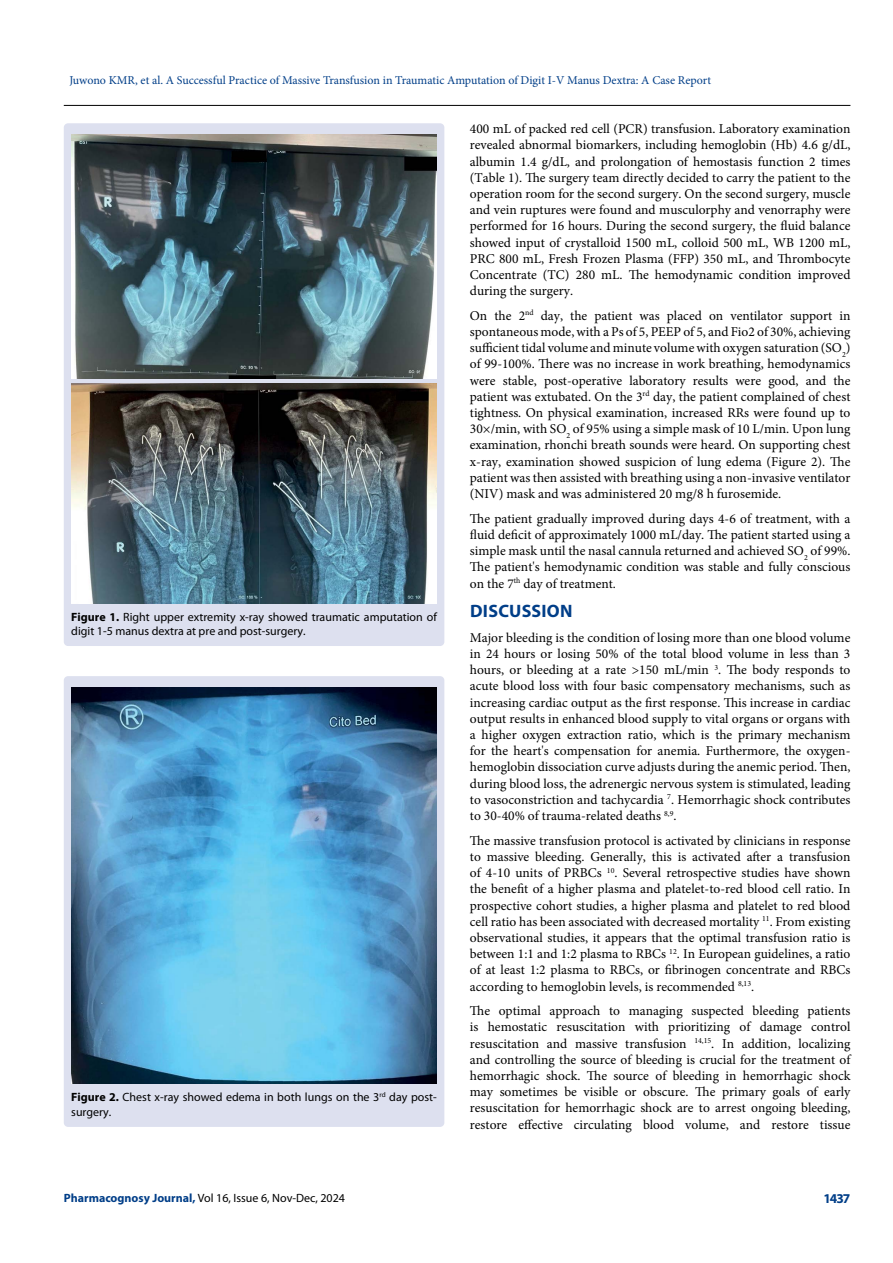
<style>
.page{position:relative;width:893px;height:1263px;background:#fff}
.page>*{position:absolute;margin:0;border:0;box-sizing:border-box;transform-origin:0 0}
.t1{font:700 18px "Myriad Pro";letter-spacing:.015em;color:#003e88}
.t2{font:13.5px/16.2px "Minion Pro";color:#000;text-align:justify}
.t3{font:700 13.5px "Myriad Pro";color:#003e88}
.t4{font:12px/14.4px "Myriad Pro";color:#000}
.t5{font:12px "Minion Pro";color:#003e88}
.s1{font-weight:700}
.s2{font-weight:700;color:#003e88}
</style>
<div class="page">
<hr style="left:64px;top:105px;width:786px;height:1px;background:#000">
<div style="left:64px;top:123px;width:380px;height:523px;background:#dde0ef;border-radius:4px"></div>
<img style="left:71px;top:134px;width:366px;height:245px">
<img style="left:71px;top:383px;width:366px;height:220px">
<div style="left:64px;top:676px;width:380px;height:451px;background:#dde0ef;border-radius:4px"></div>
<img style="left:71px;top:687px;width:366px;height:397px">
<p class="t5" style="left:69px;top:72px;width:643px">Juwono KMR, et al. A Successful Practice of Massive Transfusion in Traumatic Amputation of Digit I-V Manus Dextra: A Case Report</p>
<p class="t4" style="left:71px;top:609px;width:367px"><span class="s1">Figure 1.</span> Right upper extremity x-ray showed traumatic amputation of digit 1-5 manus dextra at pre and post-surgery.</p>
<p class="t4" style="left:71px;top:1090px;width:367px"><span class="s1">Figure 2.</span> Chest x-ray showed edema in both lungs on the 3<sup>rd</sup> day post&shy;surgery.</p>
<p class="t4" style="left:64px;top:1190px;width:283px"><span class="s2">Pharmacognosy Journal,</span> Vol 16, Issue 6, Nov-Dec, 2024</p>
<p class="t2" style="left:470px;top:121px;width:382px">400 mL of packed red cell (PCR) transfusion. Laboratory examination revealed abnormal biomarkers, including hemoglobin (Hb) 4.6 g/dL, albumin 1.4 g/dL, and prolongation of hemostasis function 2 times (Table 1). The surgery team directly decided to carry the patient to the operation room for the second surgery. On the second surgery, muscle and vein ruptures were found and musculorphy and venorraphy were performed for 16 hours. During the second surgery, the fluid balance showed input of crystalloid 1500 mL, colloid 500 mL, WB 1200 mL, PRC 800 mL, Fresh Frozen Plasma (FFP) 350 mL, and Thrombocyte Concentrate (TC) 280 mL. The hemodynamic condition improved during the surgery.</p>
<p class="t2" style="left:470px;top:307px;width:382px">On the 2<sup>nd</sup> day, the patient was placed on ventilator support in spontaneous mode, with a Ps of 5, PEEP of 5, and Fio2 of 30%, achieving sufficient tidal volume and minute volume with oxygen saturation (SO<sub>2</sub>) of 99-100%. There was no increase in work breathing, hemodynamics were stable, post-operative laboratory results were good, and the patient was extubated. On the 3<sup>rd</sup> day, the patient complained of chest tightness. On physical examination, increased RRs were found up to 30×/min, with SO<sub>2</sub> of 95% using a simple mask of 10 L/min. Upon lung examination, rhonchi breath sounds were heard. On supporting chest x-ray, examination showed suspicion of lung edema (Figure 2). The patient was then assisted with breathing using a non-invasive ventilator (NIV) mask and was administered 20 mg/8 h furosemide.</p>
<p class="t2" style="left:470px;top:510px;width:382px">The patient gradually improved during days 4-6 of treatment, with a fluid deficit of approximately 1000 mL/day. The patient started using a simple mask until the nasal cannula returned and achieved SO<sub>2</sub> of 99%.<br>The patient's hemodynamic condition was stable and fully conscious on the 7<sup>th</sup> day of treatment.</p>
<h1 class="t1" style="left:470px;top:599px;width:104px">DISCUSSION</h1>
<p class="t2" style="left:470px;top:629px;width:382px">Major bleeding is the condition of losing more than one blood volume in 24 hours or losing 50% of the total blood volume in less than 3 hours, or bleeding at a rate &gt;150 mL/min <sup>3</sup>. The body responds to acute blood loss with four basic compensatory mechanisms, such as increasing cardiac output as the first response. This increase in cardiac output results in enhanced blood supply to vital organs or organs with a higher oxygen extraction ratio, which is the primary mechanism for the heart's compensation for anemia. Furthermore, the oxygen&shy;hemoglobin dissociation curve adjusts during the anemic period. Then, during blood loss, the adrenergic nervous system is stimulated, leading to vasoconstriction and tachycardia <sup>7</sup>. Hemorrhagic shock contributes to 30-40% of trauma-related deaths <sup>8,9</sup>.</p>
<p class="t2" style="left:470px;top:832px;width:382px">The massive transfusion protocol is activated by clinicians in response to massive bleeding. Generally, this is activated after a transfusion of 4-10 units of PRBCs <sup>10</sup>. Several retrospective studies have shown the benefit of a higher plasma and platelet-to-red blood cell ratio. In prospective cohort studies, a higher plasma and platelet to red blood cell ratio has been associated with decreased mortality <sup>11</sup>. From existing observational studies, it appears that the optimal transfusion ratio is between 1:1 and 1:2 plasma to RBCs <sup>12</sup>. In European guidelines, a ratio of at least 1:2 plasma to RBCs, or fibrinogen concentrate and RBCs according to hemoglobin levels, is recommended <sup>8,13</sup>.</p>
<p class="t2" style="left:470px;top:1003px;width:382px">The optimal approach to managing suspected bleeding patients is hemostatic resuscitation with prioritizing of damage control resuscitation and massive transfusion <sup>14,15</sup>. In addition, localizing and controlling the source of bleeding is crucial for the treatment of hemorrhagic shock. The source of bleeding in hemorrhagic shock may sometimes be visible or obscure. The primary goals of early resuscitation for hemorrhagic shock are to arrest ongoing bleeding, restore effective circulating blood volume, and restore tissue</p>
<p class="t3" style="left:823px;top:1189px;width:29px">1437</p>
</div>
